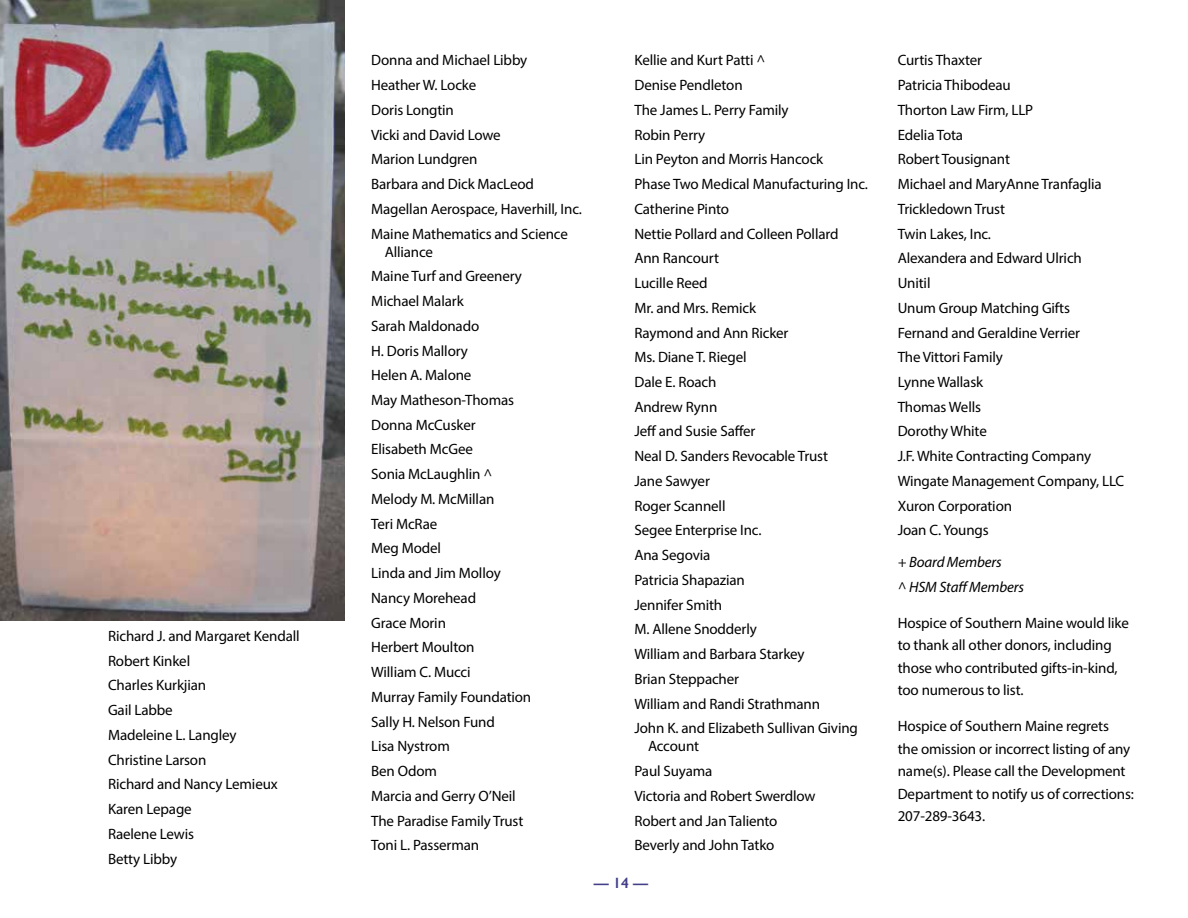
<style>
.page{position:relative;width:1188px;height:918px;background:#fff}
.page>*{position:absolute;margin:0;border:0;box-sizing:border-box;transform-origin:0 0}
.t1{font:15px/24.8px "Myriad Pro";letter-spacing:-.01em;color:#000}
.t2{font:italic 15px/24.8px "Myriad Pro";letter-spacing:-.01em;color:#000}
.t3{font:600 15px "Gill Sans";color:#434089}
</style>
<div class="page">
<img style="left:0;top:0;width:344px;height:621px">
<p class="t1" style="left:108px;top:623px;width:193px">Richard J. and Margaret Kendall<br>Robert Kinkel<br>Charles Kurkjian<br>Gail Labbe<br>Madeleine L. Langley<br>Christine Larson<br>Richard and Nancy Lemieux<br>Karen Lepage<br>Raelene Lewis<br>Betty Libby</p>
<p class="t1" style="left:371px;top:48px;width:212px">Donna and Michael Libby<br>Heather W. Locke<br>Doris Longtin<br>Vicki and David Lowe<br>Marion Lundgren<br>Barbara and Dick MacLeod<br>Magellan Aerospace, Haverhill, Inc.<br>Maine Mathematics and Science</p>
<p class="t1" style="left:371px;top:239px;width:162px;text-indent:14px">Alliance<br>Maine Turf and Greenery<br>Michael Malark<br>Sarah Maldonado<br>H. Doris Mallory<br>Helen A. Malone<br>May Matheson-Thomas<br>Donna McCusker<br>Elisabeth McGee<br>Sonia McLaughlin ^<br>Melody M. McMillan<br>Teri McRae<br>Meg Model<br>Linda and Jim Molloy<br>Nancy Morehead<br>Grace Morin<br>Herbert Moulton<br>William C. Mucci<br>Murray Family Foundation<br>Sally H. Nelson Fund<br>Lisa Nystrom<br>Ben Odom<br>Marcia and Gerry O’Neil<br>The Paradise Family Trust<br>Toni L. Passerman</p>
<p class="t1" style="left:634px;top:48px;width:235px">Kellie and Kurt Patti ^<br>Denise Pendleton<br>The James L. Perry Family<br>Robin Perry<br>Lin Peyton and Morris Hancock<br>Phase Two Medical Manufacturing Inc.<br>Catherine Pinto<br>Nettie Pollard and Colleen Pollard<br>Ann Rancourt<br>Lucille Reed<br>Mr. and Mrs. Remick<br>Raymond and Ann Ricker<br>Ms. Diane T. Riegel<br>Dale E. Roach<br>Andrew Rynn<br>Jeff and Susie Saffer<br>Neal D. Sanders Revocable Trust<br>Jane Sawyer<br>Roger Scannell<br>Segee Enterprise Inc.<br>Ana Segovia<br>Patricia Shapazian<br>Jennifer Smith<br>M. Allene Snodderly<br>William and Barbara Starkey<br>Brian Steppacher<br>William and Randi Strathmann<br>John K. and Elizabeth Sullivan Giving</p>
<p class="t1" style="left:634px;top:734px;width:183px;text-indent:14px">Account<br>Paul Suyama<br>Victoria and Robert Swerdlow<br>Robert and Jan Taliento<br>Beverly and John Tatko</p>
<p class="t3" style="left:594px;top:874px;width:56px">— 14 —</p>
<p class="t1" style="left:898px;top:48px;width:228px">Curtis Thaxter<br>Patricia Thibodeau<br>Thorton Law Firm, LLP<br>Edelia Tota<br>Robert Tousignant<br>Michael and MaryAnne Tranfaglia<br>Trickledown Trust<br>Twin Lakes, Inc.<br>Alexandera and Edward Ulrich<br>Unitil<br>Unum Group Matching Gifts<br>Fernand and Geraldine Verrier<br>The Vittori Family<br>Lynne Wallask<br>Thomas Wells<br>Dorothy White<br>J.F. White Contracting Company<br>Wingate Management Company, LLC<br>Xuron Corporation<br>Joan C. Youngs</p>
<p class="t2" style="left:898px;top:549px;width:128px">+ Board Members<br>^ HSM Staff Members</p>
<p class="t1" style="left:898px;top:611px;width:233px;line-height:22.5px">Hospice of Southern Maine would like to thank all other donors, including those who contributed gifts-in-kind, too numerous to list.</p>
<p class="t1" style="left:898px;top:715px;width:238px;line-height:22.5px">Hospice of Southern Maine regrets<br>the omission or incorrect listing of any name(s). Please call the Development Department to notify us of corrections:<br>207-289-3643.</p>
</div>
